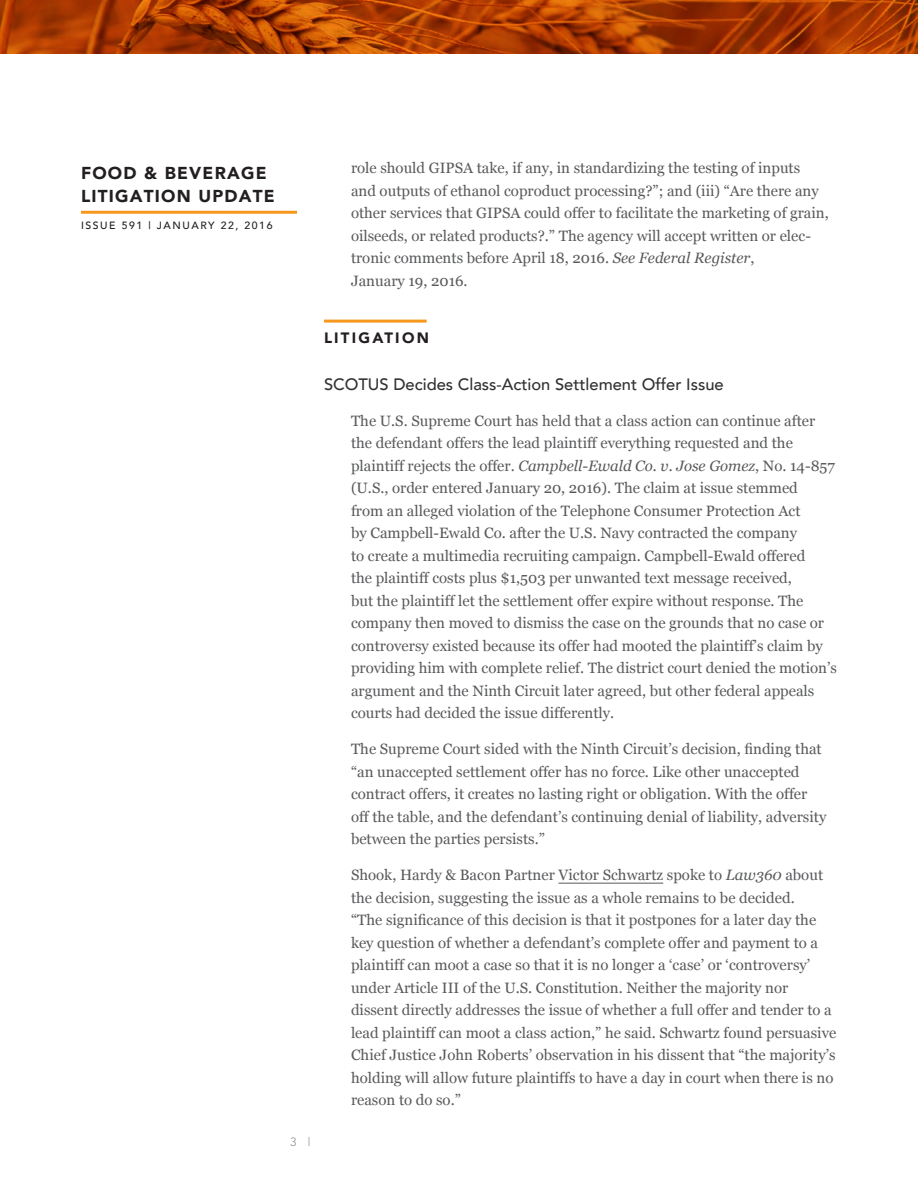
<style>
.page{position:relative;width:918px;height:1188px;background:#fff}
.page>*{position:absolute;margin:0;border:0;box-sizing:border-box;transform-origin:0 0}
.t1{font:900 17.25px/22.5px "Avenir";letter-spacing:.07em;color:#231f20}
.t2{font:500 16.5px "Avenir";color:#333132}
.t3{font:15px/22.5px "Georgia";color:#58595b}
.t4{font:900 15px "Avenir";letter-spacing:.15em;color:#231f20}
.t5{font:12px "Avenir";color:#939598}
.t6{font:500 10.5px "Avenir";letter-spacing:.15em;color:#231f20}
.s1{font-style:italic}
</style>
<div class="page">
<hr style="left:81px;top:211px;width:216px;height:3px;background:#f8971d">
<svg style="left:0;top:0;width:918px;height:54px;background:#a83c02"></svg>
<hr style="left:324px;top:320px;width:103px;height:3px;background:#f8971d">
<hr style="left:558px;top:883px;width:105px;height:1px;background:#58595b">
<p class="t1" style="left:81px;top:162px;width:195px">FOOD &amp; BEVERAGE<br>LITIGATION UPDATE</p>
<p class="t6" style="left:81px;top:216px;width:193px">ISSUE 591 | JANUARY 22, 2016</p>
<p class="t3" style="left:351px;top:157px;width:479px">role should GIPSA take, if any, in standardizing the testing of inputs and outputs of ethanol coproduct processing?”; and (iii) “Are there any other services that GIPSA could offer to facilitate the marketing of grain, oilseeds, or related products?.” The agency will accept written or elec&shy;tronic comments before April 18, 2016. <span class="s1">See Federal Register</span>,<br>January 19, 2016.</p>
<p class="t5" style="left:290px;top:1135px;width:22px">3 |</p>
<p class="t4" style="left:324px;top:325px;width:106px">LITIGATION</p>
<p class="t2" style="left:324px;top:370px;width:401px">SCOTUS Decides Class-Action Settlement Offer Issue</p>
<p class="t3" style="left:351px;top:410px;width:487px">The U.S. Supreme Court has held that a class action can continue after the defendant offers the lead plaintiff everything requested and the plaintiff rejects the offer. <span class="s1">Campbell-Ewald Co. v. Jose Gomez</span>, No. 14-857 (U.S., order entered January 20, 2016). The claim at issue stemmed<br>from an alleged violation of the Telephone Consumer Protection Act<br>by Campbell-Ewald Co. after the U.S. Navy contracted the company<br>to create a multimedia recruiting campaign. Campbell-Ewald offered<br>the plaintiff costs plus $1,503 per unwanted text message received,<br>but the plaintiff let the settlement offer expire without response. The company then moved to dismiss the case on the grounds that no case or controversy existed because its offer had mooted the plaintiff’s claim by providing him with complete relief. The district court denied the motion’s argument and the Ninth Circuit later agreed, but other federal appeals courts had decided the issue differently.</p>
<p class="t3" style="left:351px;top:738px;width:477px">The Supreme Court sided with the Ninth Circuit’s decision, finding that “an unaccepted settlement offer has no force. Like other unaccepted contract offers, it creates no lasting right or obligation. With the offer off the table, and the defendant’s continuing denial of liability, adversity between the parties persists.”</p>
<p class="t3" style="left:351px;top:864px;width:487px">Shook, Hardy &amp; Bacon Partner Victor Schwartz spoke to <span class="s1">Law360</span> about the decision, suggesting the issue as a whole remains to be decided.<br>“The significance of this decision is that it postpones for a later day the key question of whether a defendant’s complete offer and payment to a plaintiff can moot a case so that it is no longer a ‘case’ or ‘controversy’ under Article III of the U.S. Constitution. Neither the majority nor dissent directly addresses the issue of whether a full offer and tender to a lead plaintiff can moot a class action,” he said. Schwartz found persuasive Chief Justice John Roberts’ observation in his dissent that “the majority’s holding will allow future plaintiffs to have a day in court when there is no reason to do so.”</p>
</div>
